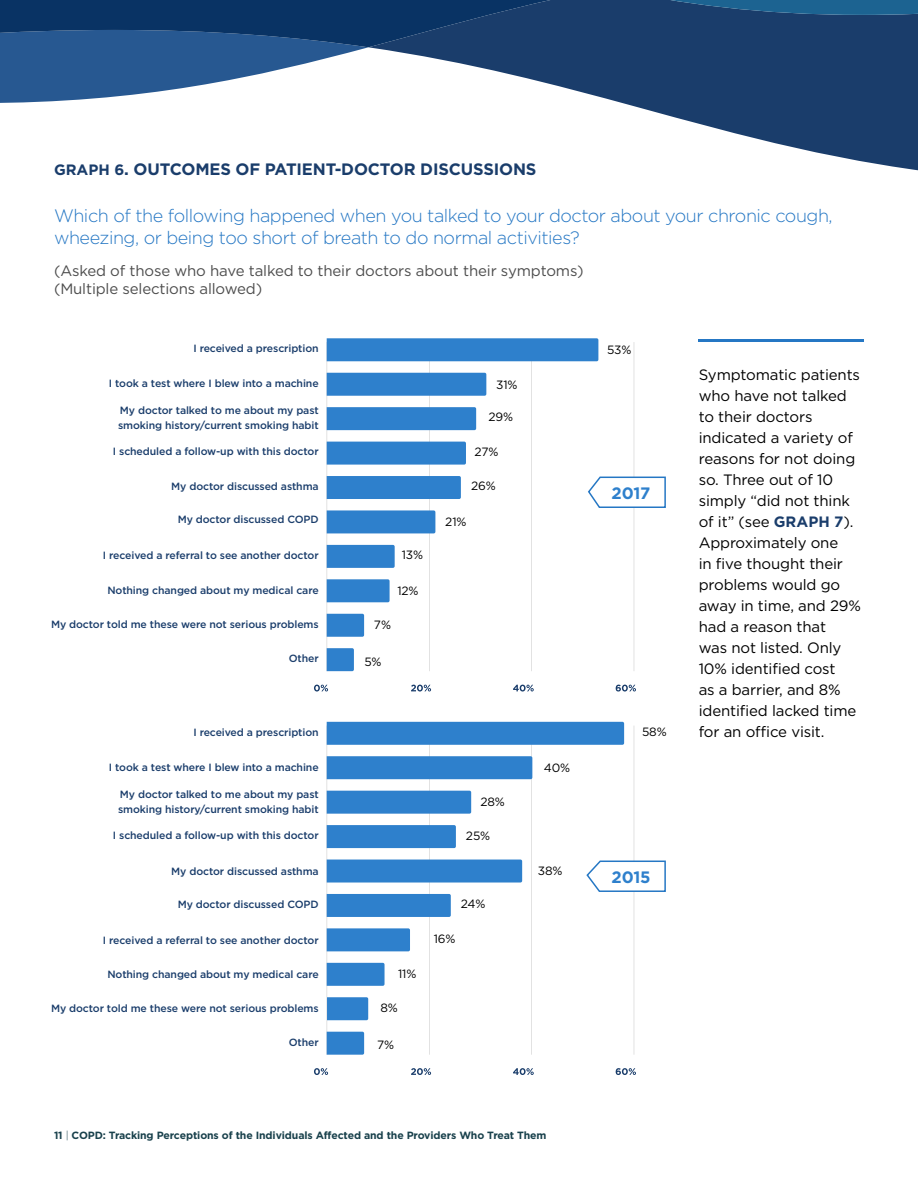
<style>
.page{position:relative;width:918px;height:1188px;background:#fff}
.page>*{position:absolute;margin:0;border:0;box-sizing:border-box;transform-origin:0 0}
.t1{font:300 18px/22.5px "Gotham";letter-spacing:-.025em;color:#2577c4}
.t2{font:700 16.5px "Gotham";letter-spacing:-.01em;color:#1a3d6b}
.t3{font:700 16.5px "Gotham";letter-spacing:-.01em;color:#2e80cc}
.t4{font:15px/21px "Gotham";letter-spacing:-.01em;color:#000}
.t5{font:15px/18px "Gotham";letter-spacing:-.01em;color:#4d4d4d}
.t6{font:12px "Gotham";letter-spacing:-.01em;color:#000}
.t7{font:500 10.5px/15px "Gotham";letter-spacing:-.01em;color:#1a3d6b}
.t8{font:700 10.5px "Gotham";letter-spacing:-.01em;color:#19414c}
.s1{font-size:15px}
.s2{font-weight:300}
.s3{font-weight:700;color:#1a3d6b}
</style>
<div class="page">
<svg style="left:622px;top:103px;width:296px;height:68px;fill:#1a3d6b"></svg>
<svg style="left:0;top:0;width:918px;height:103px"></svg>
<hr style="left:634px;top:342px;width:1px;height:329px;background:#c7c7c7">
<hr style="left:531px;top:342px;width:1px;height:329px;background:#c7c7c7">
<hr style="left:429px;top:342px;width:1px;height:329px;background:#c7c7c7">
<hr style="left:327px;top:342px;width:1px;height:329px;background:#c7c7c7">
<svg style="left:314px;top:685px;width:14px;height:7px"></svg>
<svg style="left:411px;top:685px;width:20px;height:7px"></svg>
<svg style="left:513px;top:685px;width:21px;height:7px"></svg>
<svg style="left:616px;top:685px;width:20px;height:7px"></svg>
<div style="left:327px;top:338px;width:271px;height:23px;background:#2e80cc"></div>
<div style="left:327px;top:373px;width:159px;height:23px;background:#2e80cc"></div>
<div style="left:327px;top:407px;width:149px;height:23px;background:#2e80cc"></div>
<div style="left:327px;top:442px;width:139px;height:23px;background:#2e80cc"></div>
<div style="left:327px;top:476px;width:134px;height:23px;background:#2e80cc"></div>
<div style="left:327px;top:510px;width:108px;height:23px;background:#2e80cc"></div>
<div style="left:327px;top:545px;width:68px;height:23px;background:#2e80cc"></div>
<svg style="left:327px;top:579px;width:63px;height:23px"></svg>
<svg style="left:327px;top:614px;width:37px;height:23px"></svg>
<svg style="left:327px;top:648px;width:27px;height:23px"></svg>
<svg style="left:588px;top:476px;width:78px;height:33px"></svg>
<hr style="left:634px;top:726px;width:1px;height:329px;background:#c7c7c7">
<hr style="left:531px;top:726px;width:1px;height:329px;background:#c7c7c7">
<hr style="left:429px;top:726px;width:1px;height:329px;background:#c7c7c7">
<hr style="left:327px;top:726px;width:1px;height:329px;background:#c7c7c7">
<svg style="left:314px;top:1068px;width:14px;height:7px"></svg>
<svg style="left:411px;top:1068px;width:20px;height:7px"></svg>
<svg style="left:513px;top:1068px;width:21px;height:7px"></svg>
<svg style="left:616px;top:1068px;width:20px;height:7px"></svg>
<div style="left:327px;top:722px;width:297px;height:23px;background:#2e80cc"></div>
<div style="left:327px;top:756px;width:205px;height:23px;background:#2e80cc"></div>
<div style="left:327px;top:791px;width:144px;height:23px;background:#2e80cc"></div>
<div style="left:327px;top:825px;width:129px;height:23px;background:#2e80cc"></div>
<div style="left:327px;top:860px;width:195px;height:23px;background:#2e80cc"></div>
<div style="left:327px;top:894px;width:124px;height:23px;background:#2e80cc"></div>
<div style="left:327px;top:928px;width:83px;height:23px;background:#2e80cc"></div>
<svg style="left:327px;top:963px;width:58px;height:23px"></svg>
<svg style="left:327px;top:997px;width:41px;height:23px"></svg>
<svg style="left:327px;top:1032px;width:37px;height:23px"></svg>
<svg style="left:586px;top:860px;width:80px;height:33px"></svg>
<hr style="left:699px;top:339px;width:165px;height:3px;background:#2577c4">
<h2 class="t2" style="left:54px;top:159px;width:484px"><span class="s1">GRAPH 6</span>. OUTCOMES OF PATIENT-DOCTOR DISCUSSIONS</h2>
<h1 class="t1" style="left:54px;top:204px;width:780px">Which of the following happened when you talked to your doctor about your chronic cough, wheezing, or being too short of breath to do normal activities?</h1>
<h3 class="t5" style="left:54px;top:261px;width:531px">(Asked of those who have talked to their doctors about their symptoms) (Multiple selections allowed)</h3>
<p class="t7" style="left:193px;top:340px;width:127px">I received a prescription</p>
<p class="t7" style="left:109px;top:376px;width:211px">I took a test where I blew into a machine</p>
<p class="t7" style="left:118px;top:402px;width:202px">My doctor talked to me about my past smoking history/current smoking habit</p>
<p class="t7" style="left:113px;top:444px;width:207px">I scheduled a follow-up with this doctor</p>
<p class="t7" style="left:171px;top:479px;width:149px">My doctor discussed asthma</p>
<p class="t7" style="left:178px;top:512px;width:143px">My doctor discussed COPD</p>
<p class="t7" style="left:103px;top:548px;width:217px">I received a referral to see another doctor</p>
<p class="t7" style="left:107px;top:582px;width:213px">Nothing changed about my medical care</p>
<p class="t7" style="left:51px;top:616px;width:269px">My doctor told me these were not serious problems</p>
<p class="t7" style="left:289px;top:651px;width:32px">Other</p>
<p class="t7" style="left:193px;top:725px;width:127px">I received a prescription</p>
<p class="t7" style="left:109px;top:760px;width:211px">I took a test where I blew into a machine</p>
<p class="t7" style="left:118px;top:787px;width:202px">My doctor talked to me about my past smoking history/current smoking habit</p>
<p class="t7" style="left:113px;top:828px;width:207px">I scheduled a follow-up with this doctor</p>
<p class="t7" style="left:171px;top:864px;width:149px">My doctor discussed asthma</p>
<p class="t7" style="left:178px;top:896px;width:143px">My doctor discussed COPD</p>
<p class="t7" style="left:103px;top:933px;width:217px">I received a referral to see another doctor</p>
<p class="t7" style="left:107px;top:967px;width:213px">Nothing changed about my medical care</p>
<p class="t7" style="left:51px;top:1001px;width:269px">My doctor told me these were not serious problems</p>
<p class="t7" style="left:289px;top:1035px;width:32px">Other</p>
<p class="t6" style="left:402px;top:547px;width:23px">13%</p>
<p class="t6" style="left:397px;top:583px;width:23px">12%</p>
<p class="t6" style="left:374px;top:617px;width:19px">7%</p>
<p class="t6" style="left:364px;top:654px;width:19px">5%</p>
<p class="t6" style="left:496px;top:377px;width:23px">31%</p>
<p class="t6" style="left:489px;top:409px;width:26px">29%</p>
<p class="t6" style="left:474px;top:444px;width:25px">27%</p>
<p class="t6" style="left:471px;top:478px;width:26px">26%</p>
<p class="t6" style="left:445px;top:514px;width:23px">21%</p>
<p class="t6" style="left:480px;top:794px;width:26px">28%</p>
<p class="t6" style="left:466px;top:828px;width:26px">25%</p>
<p class="t6" style="left:398px;top:966px;width:20px">11%</p>
<p class="t6" style="left:380px;top:1000px;width:19px">8%</p>
<p class="t6" style="left:377px;top:1037px;width:19px">7%</p>
<p class="t6" style="left:461px;top:896px;width:26px">24%</p>
<p class="t6" style="left:434px;top:931px;width:23px">16%</p>
<p class="t6" style="left:544px;top:760px;width:28px">40%</p>
<p class="t6" style="left:538px;top:863px;width:26px">38%</p>
<p class="t8" style="left:54px;top:1128px;width:494px">11 <span class="s2">|</span> COPD: Tracking Perceptions of the Individuals Affected and the Providers Who Treat Them</p>
<p class="t6" style="left:607px;top:342px;width:26px">53%</p>
<h2 class="t3" style="left:612px;top:483px;width:40px">2017</h2>
<p class="t6" style="left:642px;top:724px;width:26px">58%</p>
<p class="t4" style="left:699px;top:364px;width:164px">Symptomatic patients who have not talked to their doctors indicated a variety of reasons for not doing so. Three out of 10 simply “did not think of it” (see <span class="s3">GRAPH 7</span>).<br>Approximately one<br>in five thought their problems would go away in time, and 29% had a reason that<br>was not listed. Only<br>10% identified cost<br>as a barrier, and 8% identified lacked time for an office visit.</p>
<h2 class="t3" style="left:612px;top:867px;width:41px">2015</h2>
</div>
